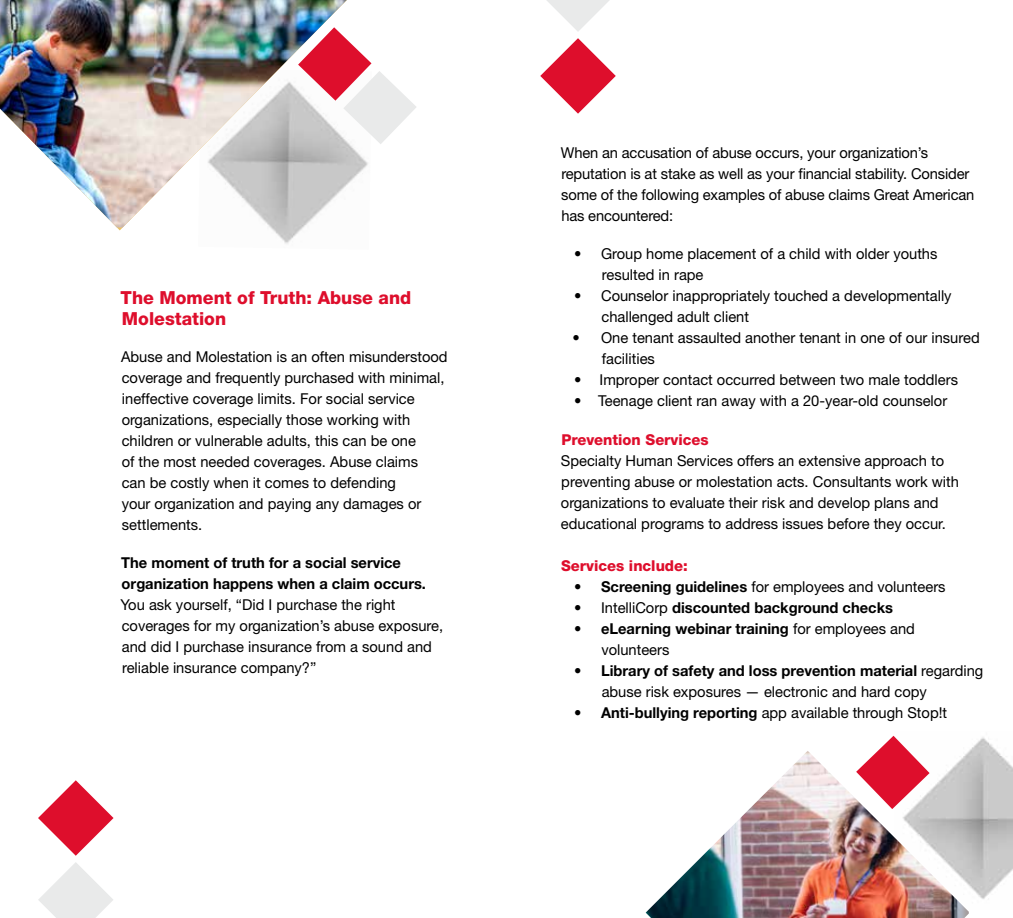
<style>
.page{position:relative;width:1013px;height:918px;background:#fff}
.page>*{position:absolute;margin:0;border:0;box-sizing:border-box;transform-origin:0 0}
.t1{font:800 18px/21px "Helvetica Neue LT Std";color:#de0e2c}
.t2{font:15px/21px "Helvetica Neue LT Std";color:#000}
.t3{font:700 15px/21px "Helvetica Neue LT Std";color:#000}
.t4{font:800 15px "Helvetica Neue LT Std";color:#de0e2c}
.s1{font-weight:700}
.s2{font-weight:400}
</style>
<div class="page">
<img style="left:273px;top:144px;width:95px;height:100px">
<svg style="left:38px;top:862px;width:75px;height:56px"></svg>
<svg style="left:38px;top:780px;width:75px;height:76px"></svg>
<img style="left:0;top:0;width:347px;height:227px">
<svg style="left:298px;top:27px;width:118px;height:117px"></svg>
<img style="left:968px;top:737px;width:44px;height:162px">
<svg style="left:878px;top:736px;width:30px;height:15px"></svg>
<svg style="left:547px;top:0;width:62px;height:31px"></svg>
<svg style="left:540px;top:38px;width:75px;height:76px"></svg>
<img style="left:645px;top:751px;width:323px;height:167px">
<p class="t1" style="left:121px;top:287px;width:292px">The Moment of Truth: Abuse and<br>Molestation</p>
<p class="t2" style="left:121px;top:346px;width:328px">Abuse and Molestation is an often misunderstood coverage and frequently purchased with minimal, ineffective coverage limits. For social service organizations, especially those working with children or vulnerable adults, this can be one<br>of the most needed coverages. Abuse claims<br>can be costly when it comes to defending<br>your organization and paying any damages or settlements.</p>
<p class="t3" style="left:121px;top:552px;width:306px">The moment of truth for a social service organization happens when a claim occurs.</p>
<p class="t2" style="left:120px;top:594px;width:324px">You ask yourself, “Did I purchase the right coverages for my organization’s abuse exposure, and did I purchase insurance from a sound and reliable insurance company?”</p>
<p class="t2" style="left:561px;top:142px;width:415px">When an accusation of abuse occurs, your organization’s reputation is at stake as well as your financial stability. Consider some of the following examples of abuse claims Great American has encountered:</p>
<p class="t2" style="left:602px;top:243px;width:337px;text-indent:-28px">• Group home placement of a child with older youths resulted in rape</p>
<p class="t2" style="left:601px;top:285px;width:351px;text-indent:-27px">• Counselor inappropriately touched a developmentally challenged adult client</p>
<p class="t2" style="left:602px;top:327px;width:379px;text-indent:-29px">• One tenant assaulted another tenant in one of our insured facilities</p>
<p class="t2" style="left:574px;top:369px;width:385px">• Improper contact occurred between two male toddlers</p>
<p class="t2" style="left:574px;top:390px;width:375px">• Teenage client ran away with a 20-year-old counselor</p>
<p class="t4" style="left:561px;top:430px;width:149px">Prevention Services</p>
<p class="t2" style="left:561px;top:450px;width:399px">Specialty Human Services offers an extensive approach to preventing abuse or molestation acts. Consultants work with organizations to evaluate their risk and develop plans and educational programs to address issues before they occur.</p>
<p class="t4" style="left:561px;top:556px;width:128px">Services include:</p>
<p class="t2" style="left:574px;top:576px;width:373px">• <span class="s1">Screening guidelines</span> for employees and volunteers</p>
<p class="t3" style="left:574px;top:596px;width:320px"><span class="s2">• IntelliCorp</span> discounted background checks</p>
<p class="t2" style="left:601px;top:618px;width:315px;text-indent:-27px">• <span class="s1">eLearning webinar training</span> for employees and volunteers</p>
<p class="t2" style="left:601px;top:660px;width:383px;text-indent:-28px">• <span class="s1">Library of safety and loss prevention material</span> regarding abuse risk exposures — electronic and hard copy</p>
<p class="t2" style="left:574px;top:702px;width:374px">• <span class="s1">Anti-bullying reporting</span> app available through Stop!t</p>
</div>
